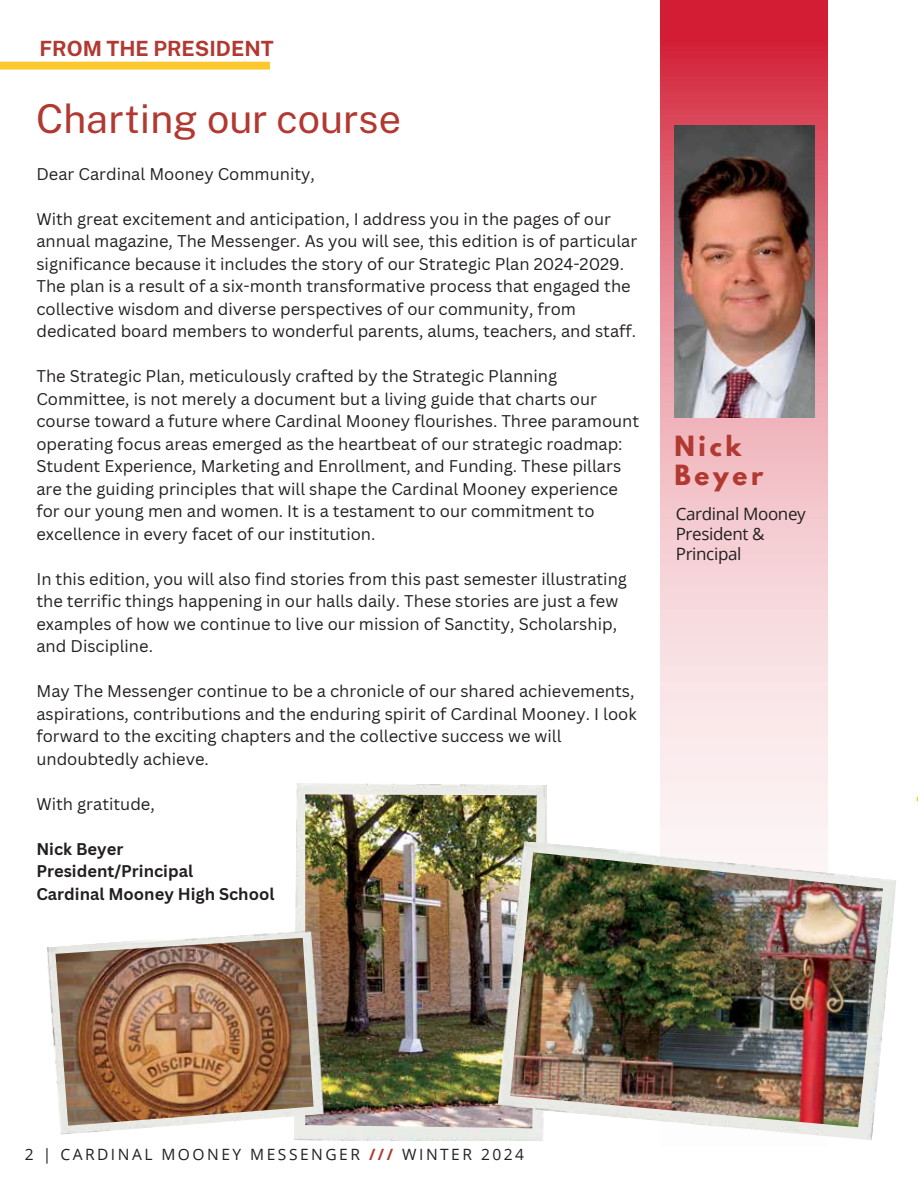
<style>
.page{position:relative;width:918px;height:1188px;background:#fff}
.page>*{position:absolute;margin:0;border:0;box-sizing:border-box;transform-origin:0 0}
.t1{font:39.75px "Public Sans";color:#b13932}
.t2{font:700 24.75px/29.2px "League Spartan";letter-spacing:.15em;color:#b13932}
.t3{font:700 21px "Public Sans";color:#b13932}
.t4{font:16.95px/20.2px "Open Sans";letter-spacing:-.02em;color:#231f20}
.t5{font:16.5px/22.5px "Canva Sans";color:#231f20}
.t6{font:700 16.5px/22.5px "Canva Sans";color:#231f20}
.t7{font:15.6px "Open Sans";letter-spacing:.16em;color:#231f20}
.s1{font-weight:700;color:#b13932}
</style>
<div class="page">
<div style="left:0;top:62px;width:270px;height:8px;background:#fcc82e"></div>
<img style="left:660px;top:0;width:168px;height:841px">
<img style="left:674px;top:126px;width:141px;height:291px">
<img style="left:294px;top:783px;width:253px;height:357px">
<img style="left:305px;top:794px;width:232px;height:334px">
<img style="left:498px;top:841px;width:398px;height:299px">
<img style="left:510px;top:852px;width:373px;height:275px">
<img style="left:47px;top:927px;width:278px;height:208px">
<img style="left:55px;top:938px;width:259px;height:188px">
<p class="t3" style="left:39px;top:33px;width:236px">FROM THE PRESIDENT</p>
<h1 class="t1" style="left:36px;top:90px;width:366px">Charting our course</h1>
<p class="t5" style="left:36px;top:163px;width:280px">Dear Cardinal Mooney Community,</p>
<p class="t5" style="left:36px;top:208px;width:602px">With great excitement and anticipation, I address you in the pages of our annual magazine, The Messenger. As you will see, this edition is of particular significance because it includes the story of our Strategic Plan 2024-2029.<br>The plan is a result of a six-month transformative process that engaged the collective wisdom and diverse perspectives of our community, from dedicated board members to wonderful parents, alums, teachers, and staff.</p>
<p class="t5" style="left:36px;top:365px;width:604px">The Strategic Plan, meticulously crafted by the Strategic Planning Committee, is not merely a document but a living guide that charts our course toward a future where Cardinal Mooney flourishes. Three paramount operating focus areas emerged as the heartbeat of our strategic roadmap:<br>Student Experience, Marketing and Enrollment, and Funding. These pillars are the guiding principles that will shape the Cardinal Mooney experience for our young men and women. It is a testament to our commitment to excellence in every facet of our institution.</p>
<p class="t5" style="left:36px;top:568px;width:592px">In this edition, you will also find stories from this past semester illustrating the terrific things happening in our halls daily. These stories are just a few examples of how we continue to live our mission of Sanctity, Scholarship, and Discipline.</p>
<p class="t5" style="left:36px;top:680px;width:602px">May The Messenger continue to be a chronicle of our shared achievements, aspirations, contributions and the enduring spirit of Cardinal Mooney. I look forward to the exciting chapters and the collective success we will undoubtedly achieve.</p>
<p class="t5" style="left:36px;top:793px;width:120px">With gratitude,</p>
<p class="t6" style="left:36px;top:838px;width:240px">Nick Beyer<br>President/Principal<br>Cardinal Mooney High School</p>
<h2 class="t2" style="left:674px;top:431px;width:90px">Nick<br>Beyer</h2>
<p class="t4" style="left:676px;top:503px;width:132px">Cardinal Mooney<br>President &amp;<br>Principal</p>
<p class="t7" style="left:25px;top:1144px;width:501px">2 | CARDINAL MOONEY MESSENGER <span class="s1">///</span> WINTER 2024</p>
</div>
